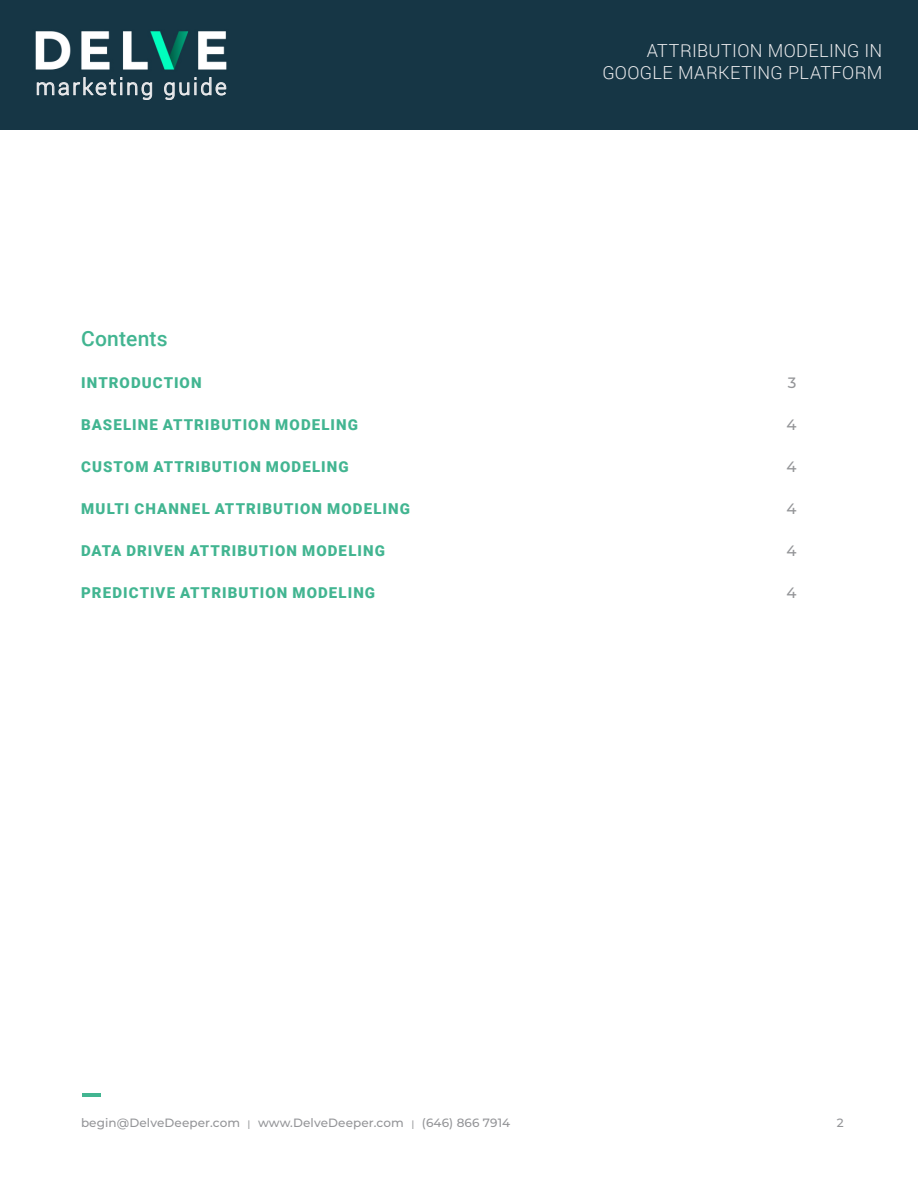
<style>
.page{position:relative;width:918px;height:1188px;background:#fff}
.page>*{position:absolute;margin:0;border:0;box-sizing:border-box;transform-origin:0 0}
.t1{font:300 22.5px "Roboto";letter-spacing:.1em;color:#ebebed}
.t2{font:500 21px "Roboto";letter-spacing:.01em;color:#42b591}
.t3{font:300 18px/22.5px "Roboto";letter-spacing:.02em;color:#ebebed;text-align:right}
.t4{font:900 15px "Roboto";letter-spacing:.07em;color:#42b591}
.t5{font:500 15px "Montserrat";color:#949598}
.t6{font:500 12px "Montserrat";letter-spacing:.01em;color:#949598}
.s1{font-weight:300;font-size:16.5px}
</style>
<div class="page">
<hr style="left:82px;top:1094px;width:19px;height:3px;background:#42b591">
<div style="left:0;top:0;width:918px;height:130px;background:#163645"></div>
<img style="left:35px;top:31px;width:192px;height:53px">
<svg style="left:37px;top:77px;width:115px;height:23px"></svg>
<svg style="left:164px;top:77px;width:63px;height:23px"></svg>
<h1 class="t1" style="left:36px;top:71px;width:193px">marketing guide</h1>
<p class="t3" style="left:602px;top:38px;width:281px">ATTRIBUTION MODELING IN<br>GOOGLE MARKETING PLATFORM</p>
<h2 class="t2" style="left:81px;top:324px;width:88px">Contents</h2>
<p class="t4" style="left:81px;top:372px;width:122px">INTRODUCTION</p>
<p class="t5" style="left:788px;top:372px;width:10px">3</p>
<p class="t4" style="left:81px;top:414px;width:278px">BASELINE ATTRIBUTION MODELING</p>
<p class="t5" style="left:786px;top:414px;width:12px">4</p>
<p class="t4" style="left:81px;top:456px;width:269px">CUSTOM ATTRIBUTION MODELING</p>
<p class="t5" style="left:786px;top:456px;width:12px">4</p>
<p class="t4" style="left:81px;top:498px;width:330px">MULTI CHANNEL ATTRIBUTION MODELING</p>
<p class="t5" style="left:786px;top:498px;width:12px">4</p>
<p class="t4" style="left:81px;top:540px;width:305px">DATA DRIVEN ATTRIBUTION MODELING</p>
<p class="t5" style="left:786px;top:540px;width:12px">4</p>
<p class="t4" style="left:81px;top:582px;width:295px">PREDICTIVE ATTRIBUTION MODELING</p>
<p class="t5" style="left:787px;top:582px;width:12px">4</p>
<p class="t6" style="left:81px;top:1115px;width:431px">begin@DelveDeeper.com <span class="s1">ı</span> www.DelveDeeper.com <span class="s1">ı</span> (646) 866 7914</p>
<p class="t6" style="left:837px;top:1115px;width:8px">2</p>
</div>
